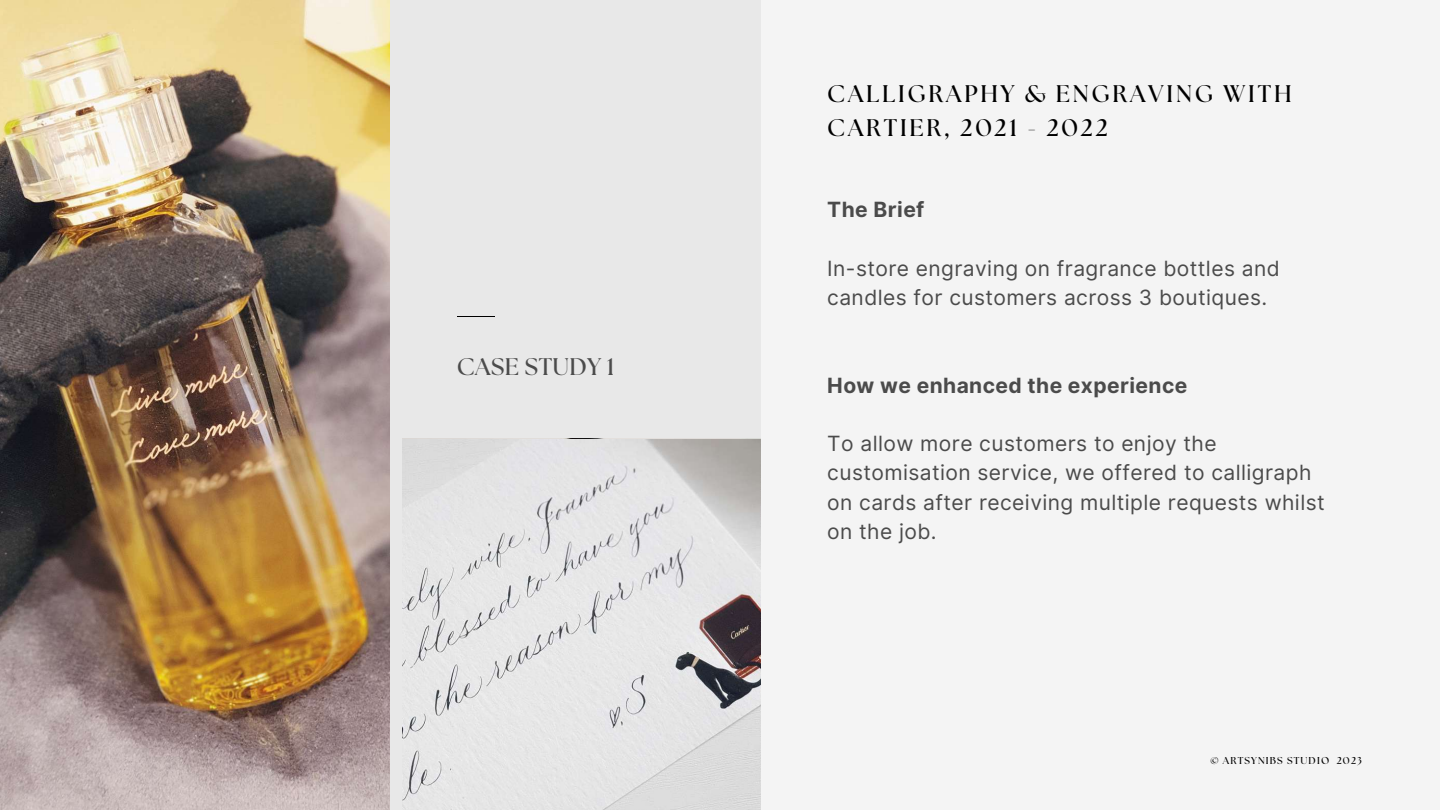
<style>
.page{position:relative;width:1440px;height:810px;background:#f4f4f4}
.page>*{position:absolute;margin:0;border:0;box-sizing:border-box;transform-origin:0 0}
.t1{font:700 24px/33.8px "The Seasons";letter-spacing:.115em;color:#000}
.t2{font:700 24px "The Seasons";letter-spacing:.02em;color:#4b4b4b}
.t3{font:21px/29.2px "Inter";letter-spacing:.02em;color:#4b4b4b}
.t4{font:700 21px "Inter";letter-spacing:.02em;color:#4b4b4b}
.t5{font:700 10px "The Seasons";letter-spacing:.115em;color:#000}
</style>
<div class="page">
<div style="left:390px;top:0;width:371px;height:810px;background:#e8e8e8"></div>
<hr style="left:457px;top:316px;width:37px;height:1px;background:#000">
<img style="left:0;top:0;width:390px;height:810px">
<img style="left:402px;top:440px;width:359px;height:370px">
<p class="t2" style="left:457px;top:355px;width:159px">CASE STUDY 1</p>
<p class="t1" style="left:827px;top:78px;width:466px">CALLIGRAPHY &amp; ENGRAVING WITH<br>CARTIER, 2021 - 2022</p>
<p class="t4" style="left:827px;top:197px;width:99px">The Brief</p>
<p class="t3" style="left:827px;top:253px;width:454px">In-store engraving on fragrance bottles and candles for customers across 3 boutiques.</p>
<p class="t4" style="left:827px;top:372px;width:362px">How we enhanced the experience</p>
<p class="t3" style="left:827px;top:429px;width:499px">To allow more customers to enjoy the customisation service, we offered to calligraph on cards after receiving multiple requests whilst on the job.</p>
<p class="t5" style="left:1210px;top:756px;width:153px">© ARTSYNIBS STUDIO 2023</p>
</div>
